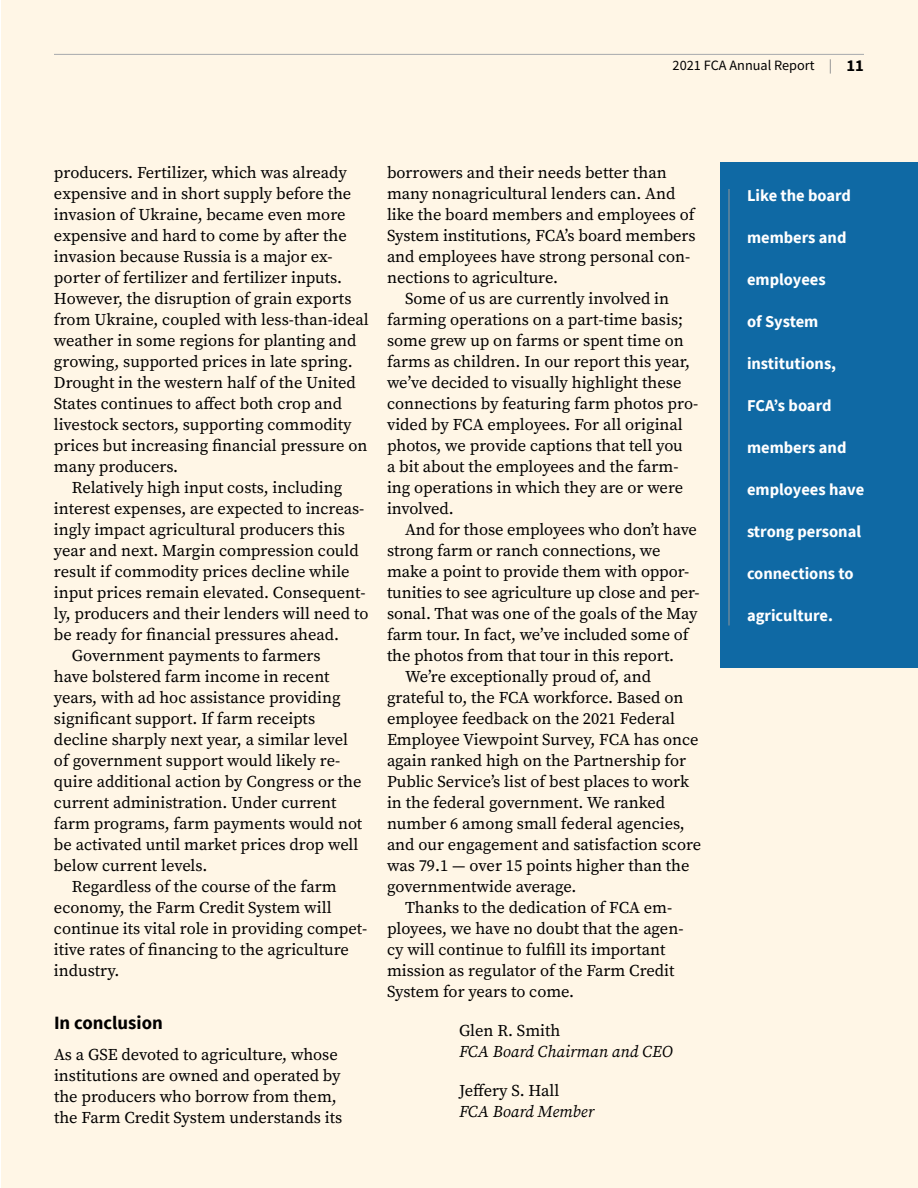
<style>
.page{position:relative;width:918px;height:1188px;background:#fff}
.page>*{position:absolute;margin:0;border:0;box-sizing:border-box;transform-origin:0 0}
.t1{font:700 18.75px "Source Sans Pro";color:#000}
.P_Basic_Para_-_No_in{font:16.5px/21px "Source Serif Pro";color:#000}
.t2{font:700 16.5px "Source Sans Pro";color:#fff}
.P_Basic_Para_-_Inden{font:italic 16.5px "Source Serif Pro";color:#000}
.P_Basic_Para_-_Inden-2{font:16.5px "Source Serif Pro";color:#000}
.t3{font:14.25px "Source Sans Pro";color:#000}
.s1{color:#808285}
.s2{font-weight:700;font-size:16.5px}
</style>
<div class="page">
<div style="left:1px;top:0;width:917px;height:1188px;background:#fff6e6"></div>
<hr style="left:54px;top:54px;width:810px;height:1px;background:#a7a9ac">
<div style="left:720px;top:162px;width:198px;height:506px;background:#0f69a4"></div>
<hr style="left:729px;top:189px;width:1px;height:437px;background:#939598">
<p class="t3" style="left:673px;top:56px;width:193px">2021 FCA Annual Report <span class="s1">|</span> <span class="s2">11</span></p>
<p class="P_Basic_Para_-_No_in" style="left:54px;top:162px;width:316px">producers. Fertilizer, which was already expensive and in short supply before the invasion of Ukraine, became even more expensive and hard to come by after the invasion because Russia is a major ex&shy;porter of fertilizer and fertilizer inputs.<br>However, the disruption of grain exports from Ukraine, coupled with less-than-ideal weather in some regions for planting and growing, supported prices in late spring.<br>Drought in the western half of the United States continues to affect both crop and livestock sectors, supporting commodity prices but increasing financial pressure on many producers.</p>
<p class="P_Basic_Para_-_No_in" style="left:54px;top:477px;width:316px;text-indent:18px">Relatively high input costs, including interest expenses, are expected to increas&shy;ingly impact agricultural producers this year and next. Margin compression could result if commodity prices decline while input prices remain elevated. Consequent&shy;ly, producers and their lenders will need to be ready for financial pressures ahead.</p>
<p class="P_Basic_Para_-_No_in" style="left:54px;top:645px;width:310px;text-indent:18px">Government payments to farmers<br>have bolstered farm income in recent years, with ad hoc assistance providing significant support. If farm receipts decline sharply next year, a similar level of government support would likely re&shy;quire additional action by Congress or the current administration. Under current farm programs, farm payments would not be activated until market prices drop well below current levels.</p>
<p class="P_Basic_Para_-_No_in" style="left:54px;top:876px;width:315px;text-indent:18px">Regardless of the course of the farm economy, the Farm Credit System will continue its vital role in providing compet&shy;itive rates of financing to the agriculture industry.</p>
<h3 class="t1" style="left:54px;top:1010px;width:110px">In conclusion</h3>
<p class="P_Basic_Para_-_No_in" style="left:54px;top:1044px;width:290px">As a GSE devoted to agriculture, whose institutions are owned and operated by the producers who borrow from them, the Farm Credit System understands its</p>
<p class="P_Basic_Para_-_No_in" style="left:387px;top:162px;width:310px">borrowers and their needs better than many nonagricultural lenders can. And like the board members and employees of System institutions, FCA’s board members and employees have strong personal con&shy;nections to agriculture.</p>
<p class="P_Basic_Para_-_No_in" style="left:387px;top:288px;width:313px;text-indent:18px">Some of us are currently involved in farming operations on a part-time basis; some grew up on farms or spent time on farms as children. In our report this year, we’ve decided to visually highlight these connections by featuring farm photos pro&shy;vided by FCA employees. For all original photos, we provide captions that tell you<br>a bit about the employees and the farm&shy;ing operations in which they are or were involved.</p>
<p class="P_Basic_Para_-_No_in" style="left:387px;top:519px;width:314px;text-indent:18px">And for those employees who don’t have strong farm or ranch connections, we make a point to provide them with oppor&shy;tunities to see agriculture up close and per&shy;sonal. That was one of the goals of the May farm tour. In fact, we’ve included some of the photos from that tour in this report.</p>
<p class="P_Basic_Para_-_No_in" style="left:387px;top:666px;width:316px;text-indent:18px">We’re exceptionally proud of, and grateful to, the FCA workforce. Based on employee feedback on the 2021 Federal Employee Viewpoint Survey, FCA has once again ranked high on the Partnership for Public Service’s list of best places to work in the federal government. We ranked number 6 among small federal agencies, and our engagement and satisfaction score was 79.1 — over 15 points higher than the governmentwide average.</p>
<p class="P_Basic_Para_-_No_in" style="left:387px;top:897px;width:298px;text-indent:18px">Thanks to the dedication of FCA em&shy;ployees, we have no doubt that the agen&shy;cy will continue to fulfill its important mission as regulator of the Farm Credit System for years to come.</p>
<p class="P_Basic_Para_-_Inden-2" style="left:459px;top:1020px;width:103px">Glen R. Smith</p>
<p class="P_Basic_Para_-_Inden" style="left:459px;top:1041px;width:215px">FCA Board Chairman and CEO</p>
<p class="P_Basic_Para_-_Inden-2" style="left:459px;top:1080px;width:102px">Jeffery S. Hall</p>
<p class="P_Basic_Para_-_Inden" style="left:459px;top:1101px;width:137px">FCA Board Member</p>
<p class="t2" style="left:747px;top:185px;width:106px">Like the board</p>
<p class="t2" style="left:747px;top:227px;width:101px">members and</p>
<p class="t2" style="left:747px;top:269px;width:80px">employees</p>
<p class="t2" style="left:747px;top:311px;width:73px">of System</p>
<p class="t2" style="left:747px;top:353px;width:91px">institutions,</p>
<p class="t2" style="left:747px;top:395px;width:86px">FCA’s board</p>
<p class="t2" style="left:747px;top:437px;width:101px">members and</p>
<p class="t2" style="left:747px;top:479px;width:119px">employees have</p>
<p class="t2" style="left:747px;top:521px;width:116px">strong personal</p>
<p class="t2" style="left:747px;top:563px;width:108px">connections to</p>
<p class="t2" style="left:747px;top:605px;width:88px">agriculture.</p>
</div>
